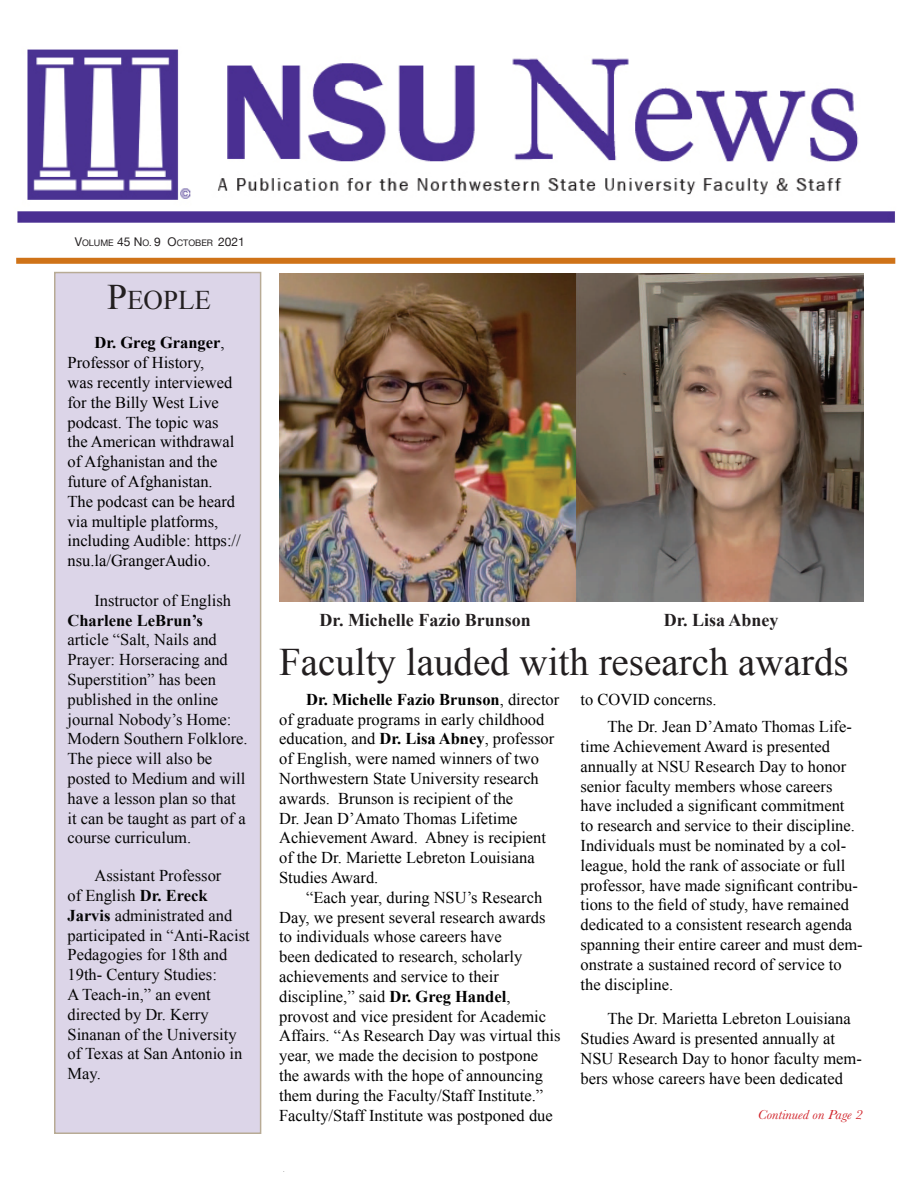
<style>
.page{position:relative;width:918px;height:1188px;background:#fff}
.page>*{position:absolute;margin:0;border:0;box-sizing:border-box;transform-origin:0 0}
.t1{font:39px "Times New Roman";color:#231f20}
.Default{font:27px "Times New Roman";color:#231f20}
.t2{font:700 18px "Times New Roman";color:#231f20}
.Normal__Web{font:16.5px/19.8px "Times New Roman";color:#000}
.t3{font:16.5px/19.8px "Times New Roman";color:#050505}
.t4{font:italic 13.5px "Baskerville";color:#d1232a;scale:1.1 1}
.t5{font:9px "Helvetica Neue";color:#231f20}
.s1{font-size:12px}
.s2{font-size:36px}
.s3{font-weight:700}
</style>
<div class="page">
<div style="left:54px;top:272px;width:207px;height:862px;background:#dcd5e8;border:2px solid #b8ab95"></div>
<img style="left:17px;top:49px;width:878px;height:174px">
<div style="left:16px;top:258px;width:879px;height:6px;background:#cf7318"></div>
<img style="left:279px;top:273px;width:585px;height:329px">
<p class="t5" style="left:75px;top:236px;width:172px"><span class="s1">V</span>OLUME <span class="s1">45 N</span>O. <span class="s1">9 O</span>CTOBER <span class="s1">2021</span></p>
<p class="Default" style="left:107px;top:282px;width:106px"><span class="s2">P</span>EOPLE</p>
<p class="Normal__Web" style="left:68px;top:333px;width:175px;text-indent:27px"><span class="s3">Dr. Greg Granger</span>,<br>Professor of History,<br>was recently interviewed for the Billy West Live podcast. The topic was the American withdrawal of Afghanistan and the future of Afghanistan.<br>The podcast can be heard via multiple platforms, including Audible: https:// nsu.la/GrangerAudio.</p>
<p class="t3" style="left:68px;top:590px;width:182px;text-indent:27px">Instructor of English<br><span class="s3">Charlene LeBrun’s </span>article “Salt, Nails and<br>Prayer: Horseracing and<br>Superstition” has been published in the online journal Nobody’s Home:<br>Modern Southern Folklore.<br>The piece will also be posted to Medium and will have a lesson plan so that it can be taught as part of a course curriculum.</p>
<p class="t3" style="left:68px;top:866px;width:184px;text-indent:27px">Assistant Professor<br>of English <span class="s3">Dr. Ereck<br>Jarvis</span> administrated and participated in “Anti-Racist<br>Pedagogies for 18th and<br>19th- Century Studies:<br>A Teach-in,” an event directed by Dr. Kerry<br>Sinanan of the University of Texas at San Antonio in<br>May.</p>
<p class="t2" style="left:320px;top:608px;width:213px">Dr. Michelle Fazio Brunson</p>
<p class="t2" style="left:664px;top:608px;width:116px">Dr. Lisa Abney</p>
<p class="t1" style="left:279px;top:635px;width:571px">Faculty lauded with research awards</p>
<p class="Normal__Web" style="left:279px;top:689px;width:282px;text-indent:27px"><span class="s3">Dr. Michelle Fazio Brunson</span>, director of graduate programs in early childhood education, and <span class="s3">Dr. Lisa Abney</span>, professor of English, were named winners of two Northwestern State University research awards. Brunson is recipient of the<br>Dr. Jean D’Amato Thomas Lifetime Achievement Award. Abney is recipient of the Dr. Mariette Lebreton Louisiana Studies Award.</p>
<p class="Normal__Web" style="left:279px;top:887px;width:283px;text-indent:27px">“Each year, during NSU’s Research Day, we present several research awards to individuals whose careers have<br>been dedicated to research, scholarly achievements and service to their discipline,” said <span class="s3">Dr. Greg Handel</span>, provost and vice president for Academic Affairs. “As Research Day was virtual this year, we made the decision to postpone the awards with the hope of announcing them during the Faculty/Staff Institute.” Faculty/Staff Institute was postponed due</p>
<p class="Normal__Web" style="left:581px;top:689px;width:138px">to COVID concerns.</p>
<p class="Normal__Web" style="left:581px;top:716px;width:284px;text-indent:27px">The Dr. Jean D’Amato Thomas Life&shy;time Achievement Award is presented annually at NSU Research Day to honor senior faculty members whose careers have included a significant commitment<br>to research and service to their discipline.<br>Individuals must be nominated by a col&shy;league, hold the rank of associate or full professor, have made significant contribu&shy;tions to the field of study, have remained dedicated to a consistent research agenda spanning their entire career and must dem&shy;onstrate a sustained record of service to the discipline.</p>
<p class="Normal__Web" style="left:581px;top:1009px;width:283px;text-indent:27px">The Dr. Marietta Lebreton Louisiana Studies Award is presented annually at NSU Research Day to honor faculty mem&shy;bers whose careers have been dedicated</p>
<p class="t4" style="left:758px;top:1105px;width:97px">Continued on Page 2</p>
</div>
